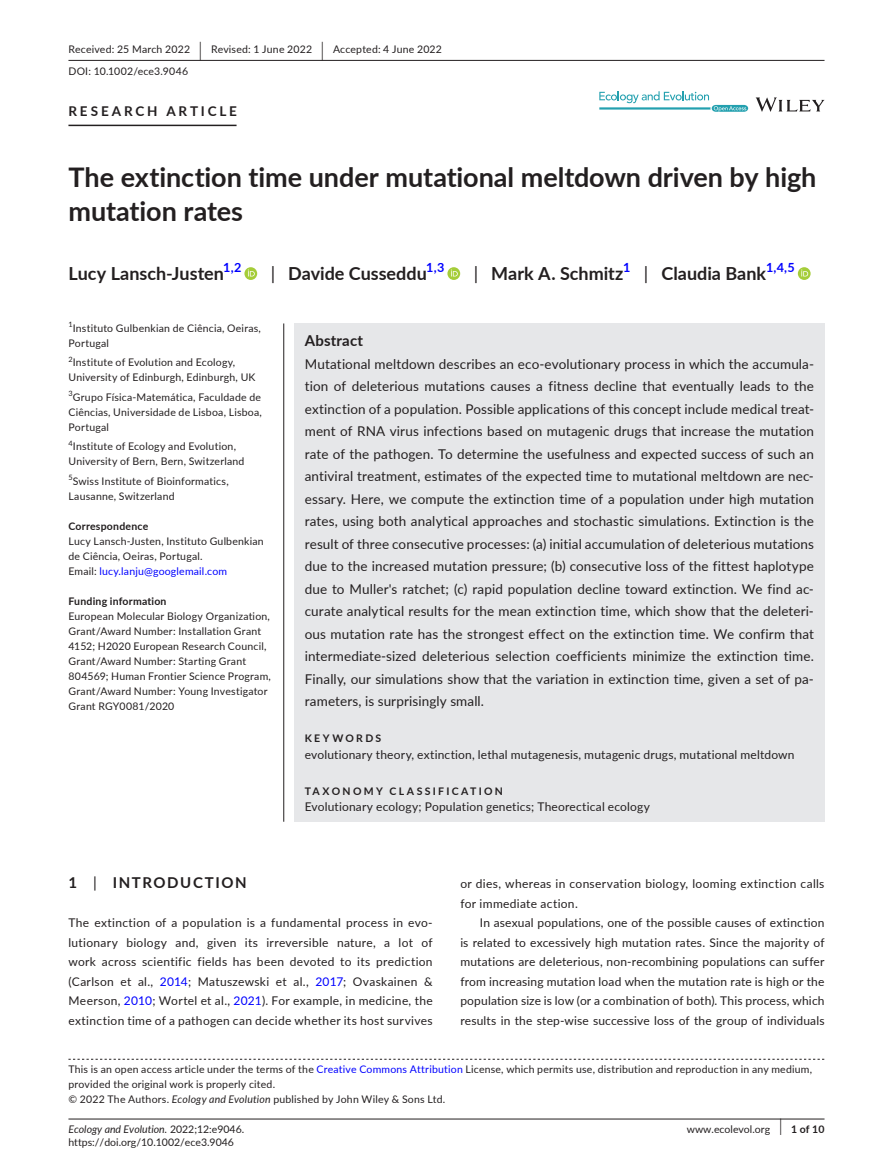
<style>
.page{position:relative;width:893px;height:1174px;background:#fff}
.page>*{position:absolute;margin:0;border:0;box-sizing:border-box;transform-origin:0 0}
.t1{font:700 27px/34.5px "Lato";letter-spacing:-.005em;color:#231f20}
.t2{font:700 18px "Lato";color:#231f20}
.t3{font:700 15px "Lato";letter-spacing:.1em;color:#231f20}
.t4{font:700 15px "Lato";letter-spacing:.015em;color:#231f20}
.t5{font:13.5px/22.5px "Lato";letter-spacing:.01em;color:#231f20;text-align:justify}
.t6{font:700 13.5px "Lato";letter-spacing:.21em;color:#231f20}
.t7{font:700 12.6px "Lato";color:#00f}
.t8{font:12px/19.5px "Lato";letter-spacing:.015em;color:#231f20;text-align:justify}
.t9{font:10.5px/15px "Lato";letter-spacing:.02em;color:#231f20}
.t10{font:10.5px "Lato";color:#231f20}
.t11{font:700 10.5px "Lato";letter-spacing:.02em;color:#231f20}
.t12{font:italic 10.5px "Lato";color:#231f20}
.t13{font:700 10.5px "Lato";letter-spacing:.22em;color:#231f20}
.t14{font:7.35px "Lato";color:#231f20}
.s1{font-size:19.65px}
.s2{font-weight:400}
.s3{color:#00f}
.s4{font-style:italic}
.s5{font-style:normal}
.s6{font-weight:400;font-size:17.4px}
</style>
<div class="page">
<hr style="left:68px;top:1118px;width:756px;height:1px;background:#231f20">
<svg style="left:756px;top:97px;width:68px;height:15px"></svg>
<svg style="left:599px;top:91px;width:149px;height:21px"></svg>
<hr style="left:68px;top:60px;width:756px;height:1px;background:#231f20">
<hr style="left:68px;top:125px;width:169px;height:1px;background:#231f20">
<svg style="left:244px;top:267px;width:13px;height:13px"></svg>
<svg style="left:248px;top:269px;width:7px;height:7px"></svg>
<svg style="left:447px;top:267px;width:13px;height:13px"></svg>
<svg style="left:451px;top:269px;width:7px;height:7px"></svg>
<svg style="left:798px;top:267px;width:13px;height:13px"></svg>
<svg style="left:801px;top:269px;width:7px;height:7px"></svg>
<svg style="left:68px;top:1058px;width:756px;height:1px"></svg>
<div style="left:294px;top:323px;width:530px;height:498px;background:#e6e7e9"></div>
<hr style="left:283px;top:323px;width:1px;height:498px;background:#231f20">
<p class="t9" style="left:68px;top:38px;width:375px;line-height:21.8px">Received: 25 March 2022 <span class="s1">|</span> Revised: 1 June 2022 <span class="s1">|</span> Accepted: 4 June 2022<br>DOI: 10.1002/ece3.9046</p>
<p class="t6" style="left:68px;top:101px;width:170px">RESEARCH ARTICLE</p>
<h1 class="t1" style="left:68px;top:159px;width:749px">The extinction time under mutational meltdown driven by high mutation rates</h1>
<h2 class="t2" style="left:68px;top:260px;width:157px">Lucy Lansch-Justen</h2>
<p class="t7" style="left:223px;top:258px;width:20px">1,2</p>
<h2 class="t2" style="left:271px;top:260px;width:158px"><span class="s2">|</span> Davide Cusseddu</h2>
<p class="t7" style="left:426px;top:258px;width:20px">1,3</p>
<h2 class="t2" style="left:474px;top:260px;width:151px"><span class="s2">|</span> Mark A. Schmitz</h2>
<p class="t7" style="left:623px;top:258px;width:9px">1</p>
<h2 class="t2" style="left:644px;top:260px;width:124px"><span class="s2">|</span> Claudia Bank</h2>
<p class="t7" style="left:766px;top:258px;width:30px">1,4,5</p>
<p class="t14" style="left:68px;top:319px;width:6px">1</p>
<p class="t9" style="left:68px;top:320px;width:194px;text-indent:4px">Instituto Gulbenkian de Ciência, Oeiras,<br>Portugal</p>
<p class="t14" style="left:68px;top:354px;width:6px">2</p>
<p class="t9" style="left:68px;top:355px;width:189px;text-indent:4px">Institute of Evolution and Ecology,<br>University of Edinburgh, Edinburgh, UK</p>
<p class="t14" style="left:68px;top:388px;width:6px">3</p>
<p class="t9" style="left:68px;top:389px;width:195px;text-align:justify;text-indent:4px">Grupo Física-Matemática, Faculdade de Ciências, Universidade de Lisboa, Lisboa, Portugal</p>
<p class="t9" style="left:68px;top:439px;width:178px"><sup>4</sup>Institute of Ecology and Evolution,<br>University of Bern, Bern, Switzerland</p>
<p class="t9" style="left:68px;top:473px;width:162px"><sup>5</sup>Swiss Institute of Bioinformatics,<br>Lausanne, Switzerland</p>
<p class="t11" style="left:68px;top:518px;width:81px">Correspondence</p>
<p class="t9" style="left:68px;top:533px;width:197px">Lucy Lansch-Justen, Instituto Gulbenkian de Ciência, Oeiras, Portugal.<br>Email: <span class="s3">lucy.lanju@googlemail.com</span></p>
<p class="t11" style="left:68px;top:593px;width:100px">Funding information</p>
<p class="t9" style="left:68px;top:608px;width:204px">European Molecular Biology Organization, Grant/Award Number: Installation Grant 4152; H2020 European Research Council, Grant/Award Number: Starting Grant 804569; Human Frontier Science Program, Grant/Award Number: Young Investigator Grant RGY0081/2020</p>
<p class="t4" style="left:305px;top:329px;width:60px">Abstract</p>
<p class="t5" style="left:305px;top:352px;width:511px">Mutational meltdown describes an eco-evolutionary process in which the accumula&shy;tion of deleterious mutations causes a fitness decline that eventually leads to the extinction of a population. Possible applications of this concept include medical treat&shy;ment of RNA virus infections based on mutagenic drugs that increase the mutation rate of the pathogen. To determine the usefulness and expected success of such an antiviral treatment, estimates of the expected time to mutational meltdown are nec&shy;essary. Here, we compute the extinction time of a population under high mutation rates, using both analytical approaches and stochastic simulations. Extinction is the result of three consecutive processes: (a) initial accumulation of deleterious mutations due to the increased mutation pressure; (b) consecutive loss of the fittest haplotype due to Muller's ratchet; (c) rapid population decline toward extinction. We find ac&shy;curate analytical results for the mean extinction time, which show that the deleteri&shy;ous mutation rate has the strongest effect on the extinction time. We confirm that intermediate-sized deleterious selection coefficients minimize the extinction time.<br>Finally, our simulations show that the variation in extinction time, given a set of pa&shy;rameters, is surprisingly small.</p>
<p class="t13" style="left:305px;top:730px;width:78px">KEYWORDS</p>
<p class="t8" style="left:305px;top:744px;width:491px">evolutionary theory, extinction, lethal mutagenesis, mutagenic drugs, mutational meltdown</p>
<p class="t13" style="left:305px;top:783px;width:200px">TAXONOMY CLASSIFICATION</p>
<p class="t8" style="left:305px;top:796px;width:347px">Evolutionary ecology; Population genetics; Theorectical ecology</p>
<p class="t3" style="left:68px;top:872px;width:180px">1 <span class="s2">|</span> INTRODUCTION</p>
<p class="t8" style="left:68px;top:912px;width:366px">The extinction of a population is a fundamental process in evo&shy;lutionary biology and, given its irreversible nature, a lot of work across scientific fields has been devoted to its prediction (Carlson et al., <span class="s3">2014</span>; Matuszewski et al., <span class="s3">2017</span>; Ovaskainen &amp; Meerson, <span class="s3">2010</span>; Wortel et al., <span class="s3">2021</span>). For example, in medicine, the extinction time of a pathogen can decide whether its host survives</p>
<p class="t8" style="left:460px;top:873px;width:366px">or dies, whereas in conservation biology, looming extinction calls for immediate action.</p>
<p class="t8" style="left:460px;top:912px;width:366px;text-indent:20px">In asexual populations, one of the possible causes of extinction is related to excessively high mutation rates. Since the majority of mutations are deleterious, non-recombining populations can suffer from increasing mutation load when the mutation rate is high or the population size is low (or a combination of both). This process, which results in the step-wise successive loss of the group of individuals</p>
<p class="t9" style="left:68px;top:1061px;width:745px">This is an open access article under the terms of the <span class="s3">Creative Commons Attribution</span> License, which permits use, distribution and reproduction in any medium, provided the original work is properly cited.<br>© 2022 The Authors. <span class="s4">Ecology and Evolution</span> published by John Wiley &amp; Sons Ltd.</p>
<p class="t12" style="left:68px;top:1121px;width:177px">Ecology and Evolution. <span class="s5">2022;12:e9046.</span></p>
<p class="t11" style="left:779px;top:1121px;width:46px"><span class="s6">|</span> 1 of 10</p>
<p class="t10" style="left:68px;top:1135px;width:167px">https://doi.org/10.1002/ece3.9046</p>
<p class="t10" style="left:687px;top:1121px;width:85px">www.ecolevol.org</p>
</div>
